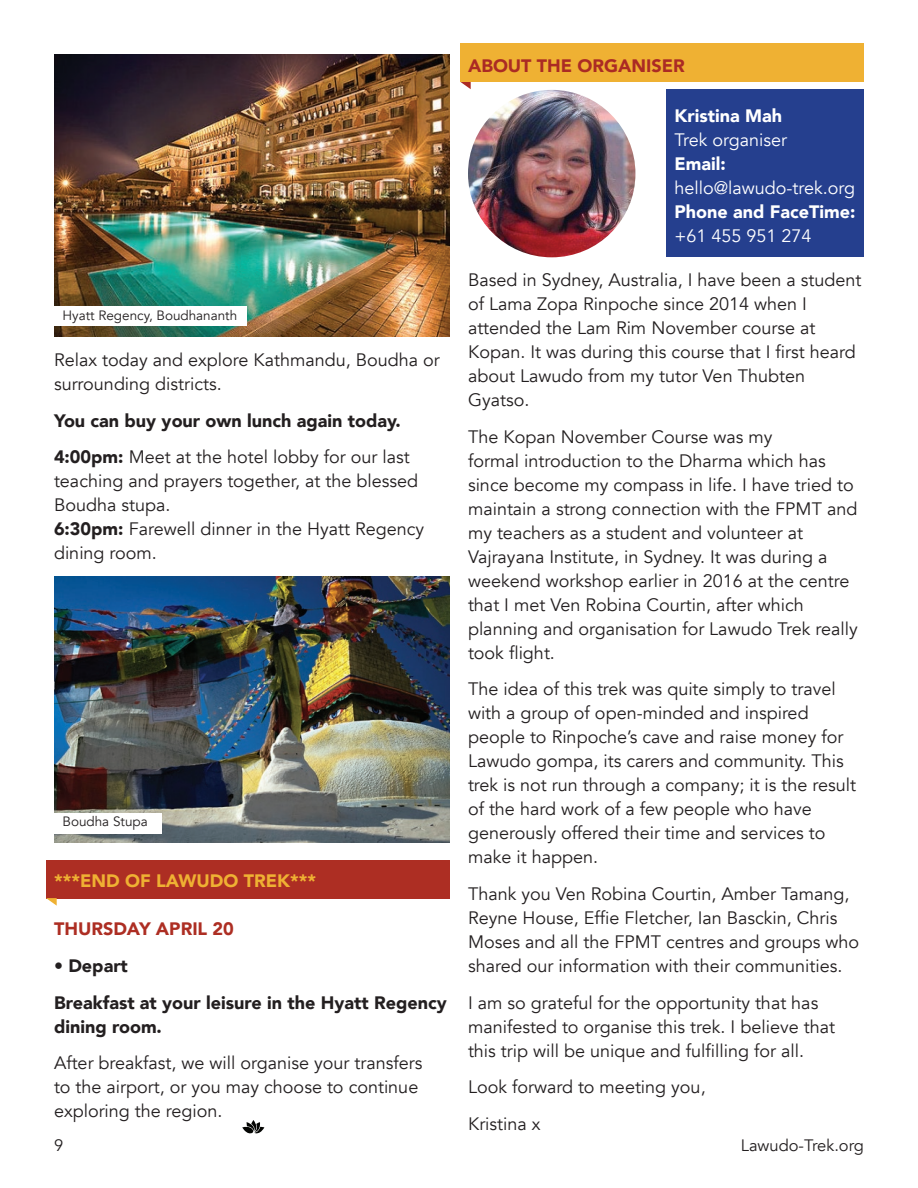
<style>
.page{position:relative;width:918px;height:1188px;background:#fff}
.page>*{position:absolute;margin:0;border:0;box-sizing:border-box;transform-origin:0 0}
.t1{font:18px/24px "Avenir";color:#231f20}
.t2{font:900 18px/36.8px "Avenir";color:#231f20}
.t3{font:18px "Avenir";color:#fff}
.t4{font:900 18px "Avenir";color:#fff}
.t5{font:900 18px "Avenir";color:#efb133}
.t6{font:900 18px "Avenir";color:#ab2b24}
.t7{font:900 18px "Avenir";color:#ad2e23}
.t8{font:16.5px "Avenir";color:#231f20}
.t9{font:13.5px "Avenir";color:#231f20}
.s1{font-weight:400}
.s2{font-weight:900}
</style>
<div class="page">
<svg style="left:460px;top:82px;width:11px;height:7px"></svg>
<div style="left:460px;top:43px;width:404px;height:39px;background:#efb133"></div>
<div style="left:46px;top:860px;width:404px;height:38px;background:#ad2e23"></div>
<svg style="left:46px;top:898px;width:11px;height:8px"></svg>
<img style="left:468px;top:90px;width:167px;height:167px;border-radius:84px">
<div style="left:666px;top:89px;width:198px;height:168px;background:#253f8e"></div>
<img style="left:54px;top:54px;width:396px;height:282px">
<div style="left:54px;top:307px;width:192px;height:19px;background:#fff"></div>
<img style="left:54px;top:576px;width:396px;height:267px">
<div style="left:54px;top:813px;width:108px;height:21px;background:#fff"></div>
<svg style="left:242px;top:1120px;width:22px;height:14px"></svg>
<p class="t9" style="left:63px;top:307px;width:176px">Hyatt Regency, Boudhananth</p>
<p class="t1" style="left:54px;top:348px;width:387px">Relax today and explore Kathmandu, Boudha or surrounding districts.</p>
<p class="t2" style="left:54px;top:402px;width:357px">You can buy your own lunch again today.<br>4:00pm: <span class="s1">Meet at the hotel lobby for our last</span></p>
<p class="t1" style="left:54px;top:469px;width:372px">teaching and prayers together, at the blessed<br>Boudha stupa.<br><span class="s2">6:30pm:</span> Farewell dinner in the Hyatt Regency dining room.</p>
<p class="t9" style="left:63px;top:814px;width:87px">Boudha Stupa</p>
<p class="t5" style="left:54px;top:865px;width:264px">***END OF LAWUDO TREK***</p>
<p class="t7" style="left:54px;top:913px;width:181px">THURSDAY APRIL 20</p>
<p class="t2" style="left:54px;top:947px;width:394px">• Depart<br>Breakfast at your leisure in the Hyatt Regency</p>
<p class="t2" style="left:54px;top:1007px;width:109px">dining room.</p>
<p class="t1" style="left:54px;top:1051px;width:370px">After breakfast, we will organise your transfers to the airport, or you may choose to continue exploring the region.</p>
<p class="t6" style="left:468px;top:50px;width:218px">ABOUT THE ORGANISER</p>
<p class="t4" style="left:675px;top:101px;width:109px">Kristina Mah</p>
<p class="t3" style="left:675px;top:129px;width:114px">Trek organiser</p>
<p class="t4" style="left:675px;top:149px;width:53px">Email:</p>
<p class="t3" style="left:675px;top:177px;width:182px">hello@lawudo-trek.org</p>
<p class="t4" style="left:675px;top:197px;width:182px">Phone and FaceTime:</p>
<p class="t3" style="left:675px;top:225px;width:139px">+61 455 951 274</p>
<p class="t1" style="left:468px;top:268px;width:395px">Based in Sydney, Australia, I have been a student of Lama Zopa Rinpoche since 2014 when I attended the Lam Rim November course at Kopan. It was during this course that I first heard about Lawudo from my tutor Ven Thubten Gyatso.</p>
<p class="t1" style="left:468px;top:425px;width:391px">The Kopan November Course was my<br>formal introduction to the Dharma which has since become my compass in life. I have tried to maintain a strong connection with the FPMT and my teachers as a student and volunteer at Vajrayana Institute, in Sydney. It was during a weekend workshop earlier in 2016 at the centre that I met Ven Robina Courtin, after which planning and organisation for Lawudo Trek really took flight.</p>
<p class="t1" style="left:468px;top:677px;width:390px">The idea of this trek was quite simply to travel with a group of open-minded and inspired people to Rinpoche’s cave and raise money for Lawudo gompa, its carers and community. This trek is not run through a company; it is the result of the hard work of a few people who have generously offered their time and services to make it happen.</p>
<p class="t1" style="left:468px;top:882px;width:393px">Thank you Ven Robina Courtin, Amber Tamang, Reyne House, Effie Fletcher, Ian Basckin, Chris Moses and all the FPMT centres and groups who shared our information with their communities.</p>
<p class="t1" style="left:468px;top:991px;width:369px">I am so grateful for the opportunity that has manifested to organise this trek. I believe that this trip will be unique and fulfilling for all.</p>
<p class="t1" style="left:468px;top:1069px;width:239px;line-height:36.8px">Look forward to meeting you,<br>Kristina x</p>
<p class="t8" style="left:54px;top:1135px;width:11px">9</p>
<p class="t8" style="left:741px;top:1135px;width:125px">Lawudo-Trek.org</p>
</div>
